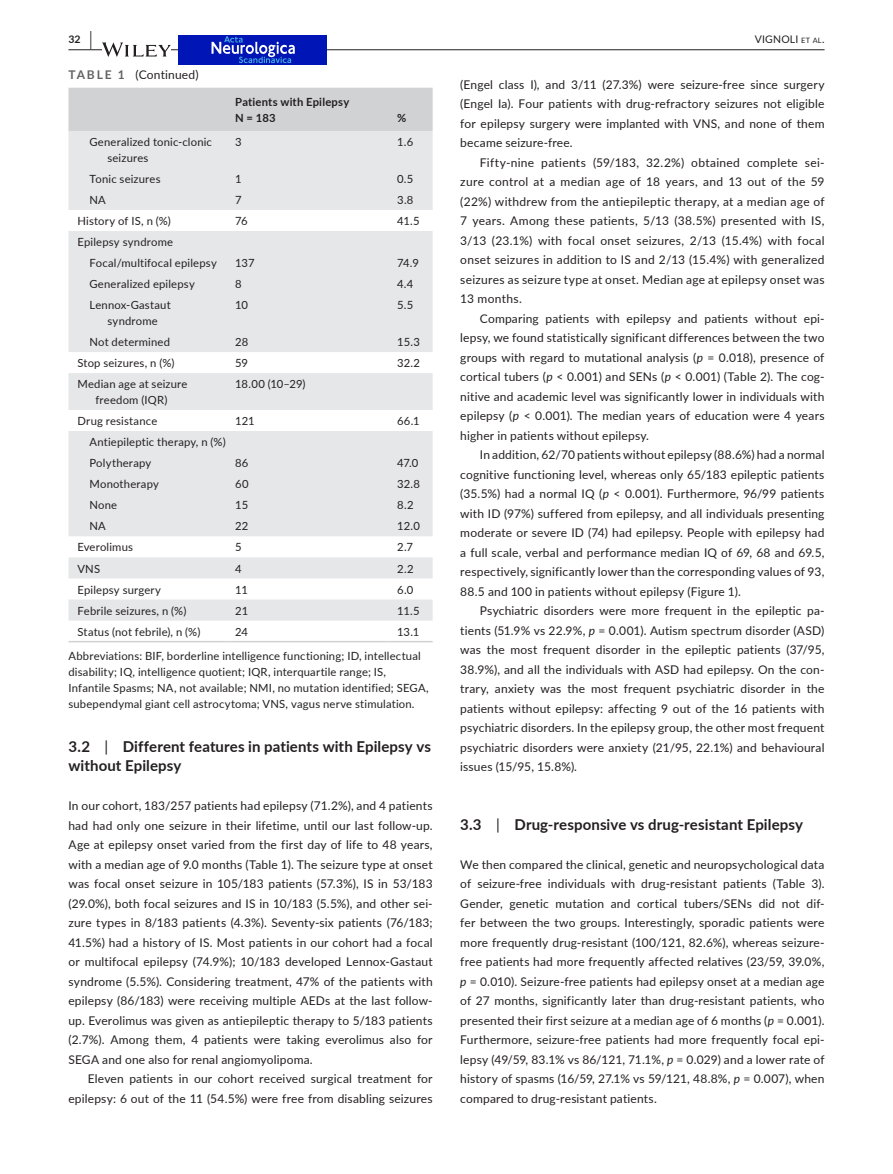
<style>
.page{position:relative;width:893px;height:1174px;background:#fff}
.page>*{position:absolute;margin:0;border:0;box-sizing:border-box;transform-origin:0 0}
.t1{font:700 15px/19.5px "Lato";letter-spacing:.005em;color:#231f20}
.t2{font:12px/19.5px "Lato";letter-spacing:.015em;color:#231f20;text-align:justify}
.t3{font:11.25px/15.8px "Lato";letter-spacing:.015em;color:#231f20}
.t4{font:700 11.25px/15.8px "Lato";letter-spacing:.015em;color:#231f20}
.t5{font:10.5px "Lato";letter-spacing:.02em;color:#231f20}
.t6{font:700 10.5px "Lato";color:#231f20}
.s1{font-size:19.5px}
.s2{font-size:7.35px}
.s3{font-weight:700;color:#636366}
.s4{font-weight:400}
.s5{font-style:italic}
</style>
<div class="page">
<hr style="left:68px;top:49px;width:756px;height:1px;background:#231f20">
<svg style="left:102px;top:42px;width:69px;height:15px"></svg>
<div style="left:178px;top:35px;width:149px;height:30px;background:#0015b6"></div>
<svg style="left:211px;top:36px;width:84px;height:28px"></svg>
<div style="left:68px;top:88px;width:365px;height:43px;background:#d1d2d4"></div>
<svg style="left:68px;top:131px;width:365px;height:489px;fill:#e6e7e9"></svg>
<hr style="left:68px;top:641px;width:158px;height:1px;background:#d1d2d4">
<hr style="left:226px;top:641px;width:162px;height:1px;background:#d1d2d4">
<hr style="left:388px;top:641px;width:45px;height:1px;background:#d1d2d4">
<p class="t6" style="left:68px;top:31px;width:25px">32 <span class="s1">|</span></p>
<p class="t5" style="left:755px;top:31px;width:71px">VIGNOLI <span class="s2">et al</span>.</p>
<p class="t2" style="left:68px;top:64px;width:132px"><span class="s3">TABLE 1</span> (Continued)</p>
<p class="t4" style="left:235px;top:93px;width:116px">Patients with Epilepsy<br>N = 183</p>
<p class="t4" style="left:397px;top:109px;width:11px">%</p>
<p class="t3" style="left:107px;top:134px;width:106px;text-indent:-18px">Generalized tonic-clonic seizures</p>
<p class="t3" style="left:235px;top:134px;width:8px">3</p>
<p class="t3" style="left:397px;top:134px;width:18px">1.6</p>
<p class="t3" style="left:89px;top:170px;width:73px">Tonic seizures</p>
<p class="t3" style="left:235px;top:170px;width:8px">1</p>
<p class="t3" style="left:397px;top:170px;width:18px">0.5</p>
<p class="t3" style="left:89px;top:191px;width:18px">NA</p>
<p class="t3" style="left:235px;top:191px;width:8px">7</p>
<p class="t3" style="left:397px;top:191px;width:18px">3.8</p>
<p class="t3" style="left:77px;top:212px;width:95px">History of IS, n (%)</p>
<p class="t3" style="left:235px;top:212px;width:14px">76</p>
<p class="t3" style="left:397px;top:212px;width:24px">41.5</p>
<p class="t3" style="left:89px;top:231px;width:129px;line-height:21px;text-indent:-12px">Epilepsy syndrome<br>Focal/multifocal epilepsy</p>
<p class="t3" style="left:235px;top:255px;width:21px">137</p>
<p class="t3" style="left:397px;top:255px;width:23px">74.9</p>
<p class="t3" style="left:89px;top:276px;width:107px">Generalized epilepsy</p>
<p class="t3" style="left:235px;top:276px;width:8px">8</p>
<p class="t3" style="left:397px;top:276px;width:17px">4.4</p>
<p class="t3" style="left:89px;top:297px;width:83px;text-align:center">Lennox-Gastaut syndrome</p>
<p class="t3" style="left:235px;top:297px;width:14px">10</p>
<p class="t3" style="left:397px;top:297px;width:18px">5.5</p>
<p class="t3" style="left:89px;top:334px;width:82px">Not determined</p>
<p class="t3" style="left:235px;top:334px;width:15px">28</p>
<p class="t3" style="left:397px;top:334px;width:24px">15.3</p>
<p class="t3" style="left:77px;top:355px;width:99px">Stop seizures, n (%)</p>
<p class="t3" style="left:235px;top:355px;width:14px">59</p>
<p class="t3" style="left:397px;top:355px;width:24px">32.2</p>
<p class="t3" style="left:77px;top:376px;width:112px;text-align:center">Median age at seizure freedom (IQR)</p>
<p class="t3" style="left:235px;top:376px;width:72px">18.00 (10–29)</p>
<p class="t3" style="left:77px;top:412px;width:81px">Drug resistance</p>
<p class="t3" style="left:235px;top:412px;width:21px">121</p>
<p class="t3" style="left:397px;top:412px;width:24px">66.1</p>
<p class="t3" style="left:89px;top:431px;width:138px;line-height:21px">Antiepileptic therapy, n (%)<br>Polytherapy</p>
<p class="t3" style="left:235px;top:455px;width:15px">86</p>
<p class="t3" style="left:397px;top:455px;width:23px">47.0</p>
<p class="t3" style="left:89px;top:476px;width:71px">Monotherapy</p>
<p class="t3" style="left:235px;top:476px;width:15px">60</p>
<p class="t3" style="left:397px;top:476px;width:24px">32.8</p>
<p class="t3" style="left:89px;top:497px;width:29px">None</p>
<p class="t3" style="left:235px;top:497px;width:15px">15</p>
<p class="t3" style="left:397px;top:497px;width:18px">8.2</p>
<p class="t3" style="left:89px;top:518px;width:18px">NA</p>
<p class="t3" style="left:235px;top:518px;width:15px">22</p>
<p class="t3" style="left:397px;top:518px;width:24px">12.0</p>
<p class="t3" style="left:77px;top:539px;width:57px">Everolimus</p>
<p class="t3" style="left:235px;top:539px;width:8px">5</p>
<p class="t3" style="left:397px;top:539px;width:17px">2.7</p>
<p class="t3" style="left:77px;top:560px;width:24px">VNS</p>
<p class="t3" style="left:235px;top:560px;width:8px">4</p>
<p class="t3" style="left:397px;top:560px;width:18px">2.2</p>
<p class="t3" style="left:77px;top:581px;width:85px">Epilepsy surgery</p>
<p class="t3" style="left:235px;top:581px;width:14px">11</p>
<p class="t3" style="left:397px;top:581px;width:18px">6.0</p>
<p class="t3" style="left:77px;top:602px;width:110px">Febrile seizures, n (%)</p>
<p class="t3" style="left:235px;top:602px;width:14px">21</p>
<p class="t3" style="left:397px;top:602px;width:24px">11.5</p>
<p class="t3" style="left:77px;top:623px;width:124px">Status (not febrile), n (%)</p>
<p class="t3" style="left:235px;top:623px;width:14px">24</p>
<p class="t3" style="left:397px;top:623px;width:24px">13.1</p>
<p class="t3" style="left:68px;top:648px;width:362px">Abbreviations: BIF, borderline intelligence functioning; ID, intellectual disability; IQ, intelligence quotient; IQR, interquartile range; IS, Infantile Spasms; NA, not available; NMI, no mutation identified; SEGA, subependymal giant cell astrocytoma; VNS, vagus nerve stimulation.</p>
<p class="t1" style="left:68px;top:736px;width:364px">3.2 <span class="s4">|</span> Different features in patients with Epilepsy vs without Epilepsy</p>
<p class="t2" style="left:68px;top:795px;width:366px">In our cohort, 183/257 patients had epilepsy (71.2%), and 4 patients had had only one seizure in their lifetime, until our last follow-up.<br>Age at epilepsy onset varied from the first day of life to 48 years, with a median age of 9.0 months (Table 1). The seizure type at onset was focal onset seizure in 105/183 patients (57.3%), IS in 53/183 (29.0%), both focal seizures and IS in 10/183 (5.5%), and other sei&shy;zure types in 8/183 patients (4.3%). Seventy-six patients (76/183; 41.5%) had a history of IS. Most patients in our cohort had a focal or multifocal epilepsy (74.9%); 10/183 developed Lennox-Gastaut syndrome (5.5%). Considering treatment, 47% of the patients with epilepsy (86/183) were receiving multiple AEDs at the last follow&shy;up. Everolimus was given as antiepileptic therapy to 5/183 patients (2.7%). Among them, 4 patients were taking everolimus also for SEGA and one also for renal angiomyolipoma.</p>
<p class="t2" style="left:68px;top:1068px;width:366px;text-align:right">Eleven patients in our cohort received surgical treatment for epilepsy: 6 out of the 11 (54.5%) were free from disabling seizures</p>
<p class="t2" style="left:460px;top:74px;width:366px">(Engel class I), and 3/11 (27.3%) were seizure-free since surgery (Engel Ia). Four patients with drug-refractory seizures not eligible for epilepsy surgery were implanted with VNS, and none of them became seizure-free.</p>
<p class="t2" style="left:460px;top:152px;width:366px;text-indent:20px">Fifty-nine patients (59/183, 32.2%) obtained complete sei&shy;zure control at a median age of 18 years, and 13 out of the 59 (22%) withdrew from the antiepileptic therapy, at a median age of 7 years. Among these patients, 5/13 (38.5%) presented with IS, 3/13 (23.1%) with focal onset seizures, 2/13 (15.4%) with focal onset seizures in addition to IS and 2/13 (15.4%) with generalized seizures as seizure type at onset. Median age at epilepsy onset was 13 months.</p>
<p class="t2" style="left:460px;top:308px;width:366px;text-indent:20px">Comparing patients with epilepsy and patients without epi&shy;lepsy, we found statistically significant differences between the two groups with regard to mutational analysis (<span class="s5">p</span> = 0.018), presence of cortical tubers (<span class="s5">p</span> &lt; 0.001) and SENs (<span class="s5">p</span> &lt; 0.001) (Table 2). The cog&shy;nitive and academic level was significantly lower in individuals with epilepsy (<span class="s5">p</span> &lt; 0.001). The median years of education were 4 years higher in patients without epilepsy.</p>
<p class="t2" style="left:460px;top:444px;width:366px;text-indent:20px">In addition, 62/70 patients without epilepsy (88.6%) had a normal cognitive functioning level, whereas only 65/183 epileptic patients (35.5%) had a normal IQ (<span class="s5">p</span> &lt; 0.001). Furthermore, 96/99 patients with ID (97%) suffered from epilepsy, and all individuals presenting moderate or severe ID (74) had epilepsy. People with epilepsy had a full scale, verbal and performance median IQ of 69, 68 and 69.5, respectively, significantly lower than the corresponding values of 93, 88.5 and 100 in patients without epilepsy (Figure 1).</p>
<p class="t2" style="left:460px;top:600px;width:366px;text-indent:20px">Psychiatric disorders were more frequent in the epileptic pa&shy;tients (51.9% vs 22.9%, <span class="s5">p</span> = 0.001). Autism spectrum disorder (ASD) was the most frequent disorder in the epileptic patients (37/95, 38.9%), and all the individuals with ASD had epilepsy. On the con&shy;trary, anxiety was the most frequent psychiatric disorder in the patients without epilepsy: affecting 9 out of the 16 patients with psychiatric disorders. In the epilepsy group, the other most frequent psychiatric disorders were anxiety (21/95, 22.1%) and behavioural issues (15/95, 15.8%).</p>
<p class="t1" style="left:460px;top:814px;width:344px">3.3 <span class="s4">|</span> Drug-responsive vs drug-resistant Epilepsy</p>
<p class="t2" style="left:460px;top:854px;width:366px">We then compared the clinical, genetic and neuropsychological data of seizure-free individuals with drug-resistant patients (Table 3).<br>Gender, genetic mutation and cortical tubers/SENs did not dif&shy;fer between the two groups. Interestingly, sporadic patients were more frequently drug-resistant (100/121, 82.6%), whereas seizure&shy;free patients had more frequently affected relatives (23/59, 39.0%, <span class="s5">p</span> = 0.010). Seizure-free patients had epilepsy onset at a median age of 27 months, significantly later than drug-resistant patients, who presented their first seizure at a median age of 6 months (<span class="s5">p</span> = 0.001).<br>Furthermore, seizure-free patients had more frequently focal epi&shy;lepsy (49/59, 83.1% vs 86/121, 71.1%, <span class="s5">p</span> = 0.029) and a lower rate of history of spasms (16/59, 27.1% vs 59/121, 48.8%, <span class="s5">p</span> = 0.007), when compared to drug-resistant patients.</p>
</div>
